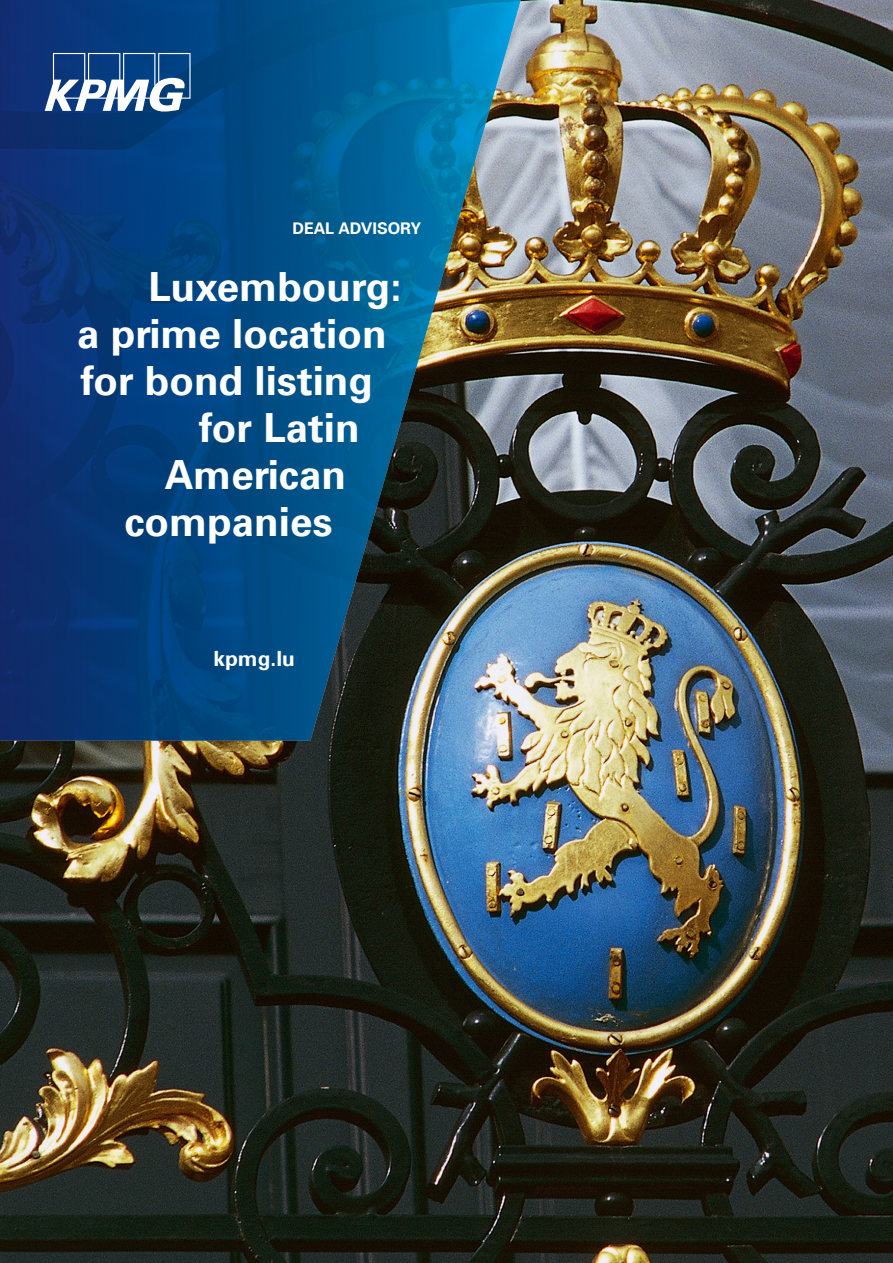
<style>
.page{position:relative;width:893px;height:1263px;background:#fff}
.page>*{position:absolute;margin:0;border:0;box-sizing:border-box;transform-origin:0 0}
.Title_42_5pt{font:700 40.35px "Universfor KPMG";color:#fff}
.Additional_12pt{font:700 21px "Universfor KPMG";color:#fff}
.SECTORS{font:700 16.05px "Universfor KPMG";color:#fff}
</style>
<div class="page">
<img style="left:0;top:0;width:893px;height:1263px">
<svg style="left:0;top:0;width:524px;height:741px;background:#154d7a"></svg>
<svg style="left:45px;top:53px;width:146px;height:59px"></svg>
<p class="SECTORS" style="left:292px;top:219px;width:130px">DEAL ADVISORY</p>
<p class="Title_42_5pt" style="left:148px;top:263px;width:255px">Luxembourg:</p>
<p class="Title_42_5pt" style="left:77px;top:310px;width:311px">a prime location</p>
<p class="Title_42_5pt" style="left:81px;top:357px;width:294px">for bond listing</p>
<p class="Title_42_5pt" style="left:199px;top:404px;width:162px">for Latin</p>
<p class="Title_42_5pt" style="left:165px;top:451px;width:183px">American</p>
<p class="Title_42_5pt" style="left:125px;top:498px;width:210px">companies</p>
<p class="Additional_12pt" style="left:213px;top:646px;width:83px">kpmg.lu</p>
</div>
